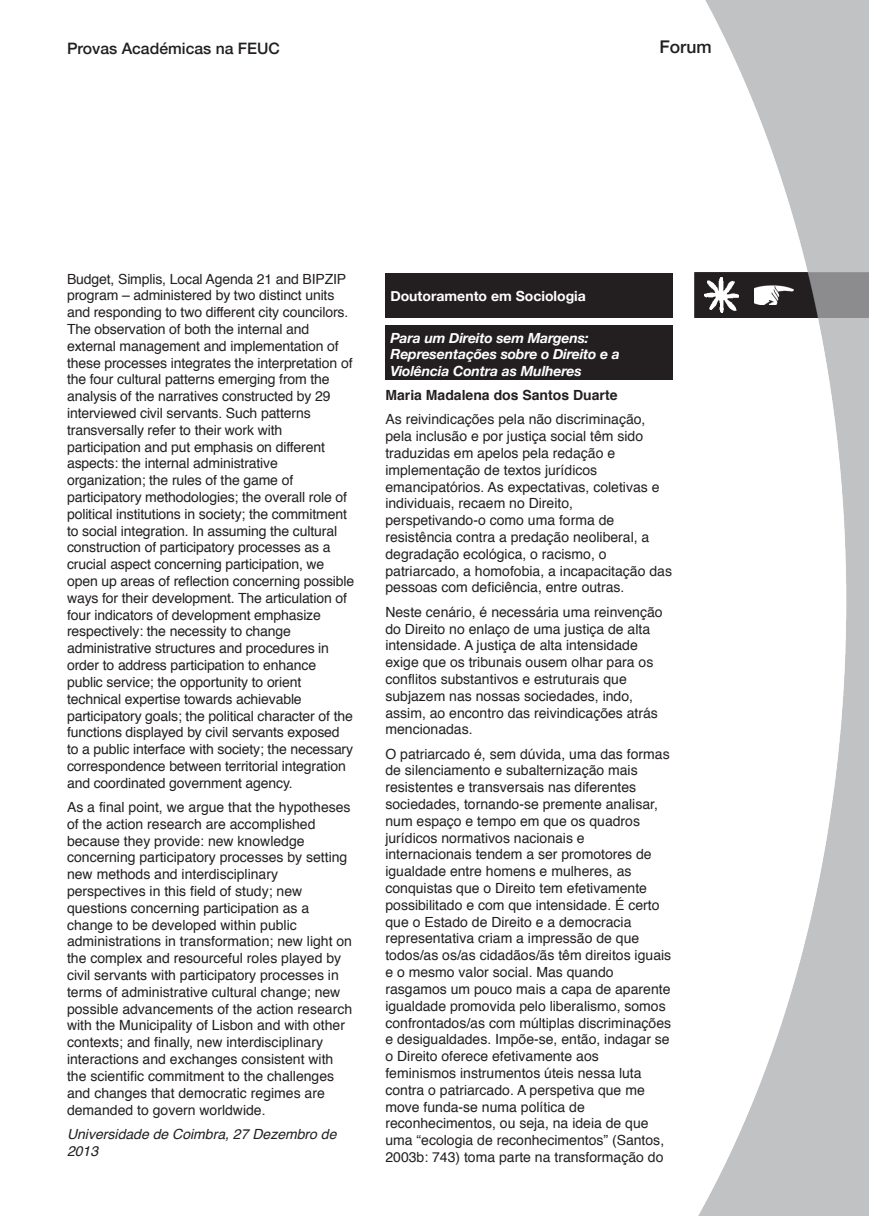
<style>
.page{position:relative;width:869px;height:1216px;background:#fff}
.page>*{position:absolute;margin:0;border:0;box-sizing:border-box;transform-origin:0 0}
.t1{font:500 17.5px "Helvetica Neue";color:#231f20}
.t2{font:500 15.75px "Helvetica Neue";color:#231f20}
.Texto_Coluna{font:14px/16.8px "Helvetica";color:#231f20}
._1_Titulo{font:italic 700 14px/16.6px "Helvetica Neue";letter-spacing:-.01em;color:#fff}
.Texto_Coluna-2{font:italic 14px/16.8px "Helvetica";color:#231f20}
.Texto_Coluna-3{font:700 14px "Helvetica";color:#231f20}
._1_Titulo-2{font:700 14px "Helvetica Neue";color:#fff}
</style>
<div class="page">
<img style="left:699px;top:0;width:169px;height:1215px">
<svg style="left:694px;top:272px;width:174px;height:46px"></svg>
<div style="left:385px;top:273px;width:287px;height:45px;background:#231f20"></div>
<div style="left:385px;top:325px;width:287px;height:55px;background:#231f20"></div>
<svg style="left:865px;top:0;width:4px;height:4px"></svg>
<svg style="left:865px;top:1212px;width:4px;height:4px"></svg>
<p class="t2" style="left:67px;top:35px;width:214px">Provas Académicas na FEUC</p>
<p class="t1" style="left:659px;top:32px;width:54px">Forum</p>
<p class="Texto_Coluna" style="left:67px;top:270px;width:288px">Budget, Simplis, Local Agenda 21 and BIPZIP program – administered by two distinct units and responding to two different city councilors.<br>The observation of both the internal and external management and implementation of these processes integrates the interpretation of the four cultural patterns emerging from the analysis of the narratives constructed by 29 interviewed civil servants. Such patterns transversally refer to their work with participation and put emphasis on different aspects: the internal administrative organization; the rules of the game of participatory methodologies; the overall role of political institutions in society; the commitment to social integration. In assuming the cultural construction of participatory processes as a crucial aspect concerning participation, we open up areas of reflection concerning possible ways for their development. The articulation of four indicators of development emphasize respectively: the necessity to change administrative structures and procedures in order to address participation to enhance public service; the opportunity to orient technical expertise towards achievable participatory goals; the political character of the functions displayed by civil servants exposed to a public interface with society; the necessary correspondence between territorial integration and coordinated government agency.</p>
<p class="Texto_Coluna" style="left:67px;top:799px;width:286px">As a final point, we argue that the hypotheses of the action research are accomplished because they provide: new knowledge concerning participatory processes by setting new methods and interdisciplinary perspectives in this field of study; new questions concerning participation as a change to be developed within public administrations in transformation; new light on the complex and resourceful roles played by civil servants with participatory processes in terms of administrative cultural change; new possible advancements of the action research with the Municipality of Lisbon and with other contexts; and finally, new interdisciplinary interactions and exchanges consistent with the scientific commitment to the challenges and changes that democratic regimes are demanded to govern worldwide.</p>
<p class="Texto_Coluna-2" style="left:67px;top:1125px;width:271px">Universidade de Coimbra, 27 Dezembro de<br>2013</p>
<p class="_1_Titulo-2" style="left:390px;top:285px;width:197px">Doutoramento em Sociologia</p>
<p class="_1_Titulo" style="left:390px;top:330px;width:231px">Para um Direito sem Margens:<br>Representações sobre o Direito e a<br>Violência Contra as Mulheres</p>
<p class="Texto_Coluna-3" style="left:385px;top:384px;width:233px">Maria Madalena dos Santos Duarte</p>
<p class="Texto_Coluna" style="left:385px;top:411px;width:288px">As reivindicações pela não discriminação, pela inclusão e por justiça social têm sido traduzidas em apelos pela redação e implementação de textos jurídicos emancipatórios. As expectativas, coletivas e individuais, recaem no Direito, perspetivando-o como uma forma de resistência contra a predação neoliberal, a degradação ecológica, o racismo, o patriarcado, a homofobia, a incapacitação das pessoas com deficiência, entre outras.</p>
<p class="Texto_Coluna" style="left:385px;top:604px;width:279px">Neste cenário, é necessária uma reinvenção do Direito no enlaço de uma justiça de alta intensidade. A justiça de alta intensidade exige que os tribunais ousem olhar para os conflitos substantivos e estruturais que subjazem nas nossas sociedades, indo, assim, ao encontro das reivindicações atrás mencionadas.</p>
<p class="Texto_Coluna" style="left:385px;top:745px;width:287px">O patriarcado é, sem dúvida, uma das formas de silenciamento e subalternização mais resistentes e transversais nas diferentes sociedades, tornando-se premente analisar, num espaço e tempo em que os quadros jurídicos normativos nacionais e internacionais tendem a ser promotores de igualdade entre homens e mulheres, as conquistas que o Direito tem efetivamente possibilitado e com que intensidade. É certo que o Estado de Direito e a democracia representativa criam a impressão de que todos/as os/as cidadãos/ãs têm direitos iguais e o mesmo valor social. Mas quando rasgamos um pouco mais a capa de aparente igualdade promovida pelo liberalismo, somos confrontados/as com múltiplas discriminações e desigualdades. Impõe-se, então, indagar se o Direito oferece efetivamente aos feminismos instrumentos úteis nessa luta contra o patriarcado. A perspetiva que me move funda-se numa política de reconhecimentos, ou seja, na ideia de que uma “ecologia de reconhecimentos” (Santos, 2003b: 743) toma parte na transformação do</p>
</div>
